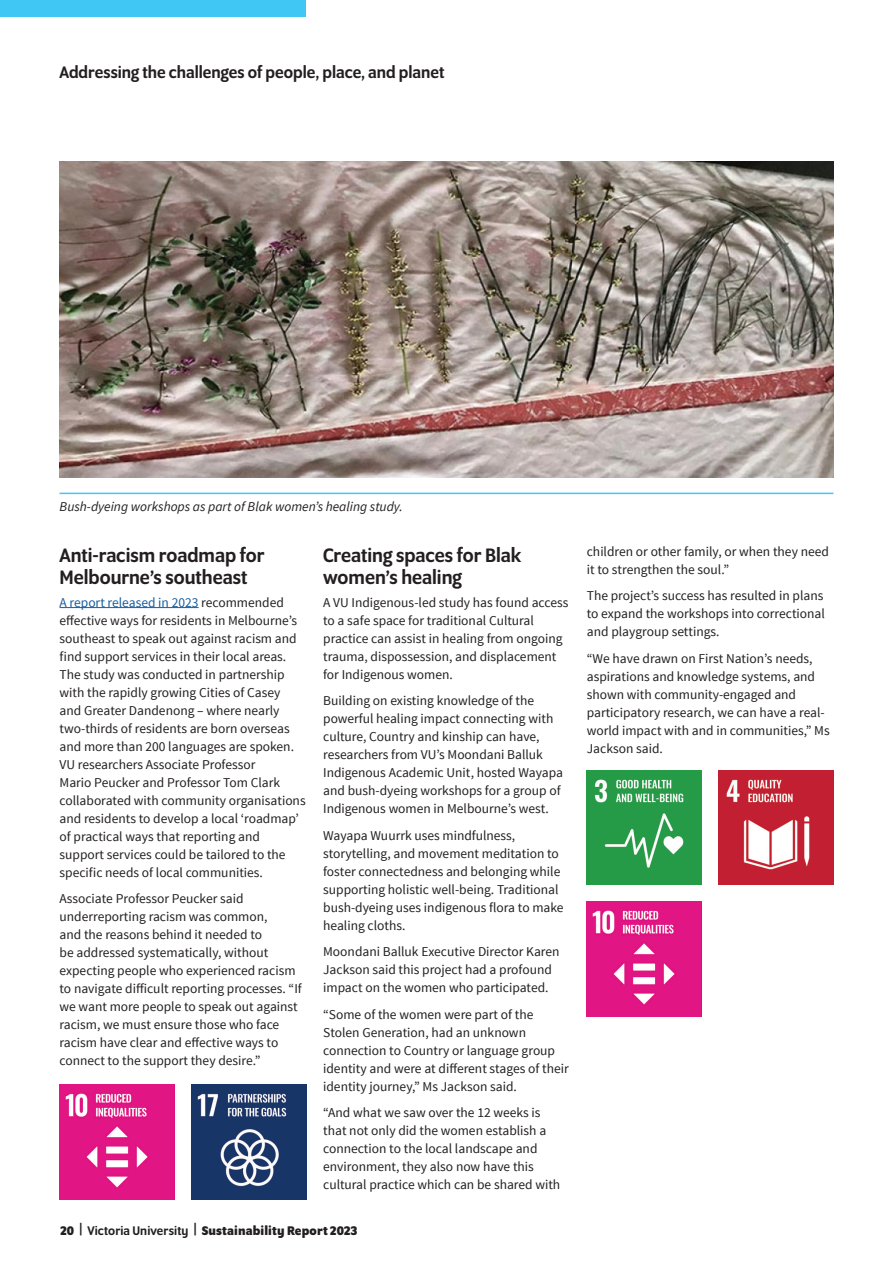
<style>
.page{position:relative;width:893px;height:1263px;background:#fff}
.page>*{position:absolute;margin:0;border:0;box-sizing:border-box;transform-origin:0 0}
.t1{font:500 21px/22.5px "Program OT";color:#231f20}
.t2{font:500 18px "Program OT";color:#231f20}
.t3{font:13.5px/18px "Source Sans Pro";color:#231f20}
.t4{font:italic 13.5px "Source Sans Pro";color:#231f20}
.t5{font:700 13.5px "Program OT";letter-spacing:.01em;color:#231f20}
.s1{color:#175d9e}
.s2{font-weight:500}
</style>
<div class="page">
<div style="left:0;top:0;width:306px;height:17px;background:#40c7f4"></div>
<hr style="left:60px;top:607px;width:139px;height:1px;background:#175d9e">
<img style="left:60px;top:1084px;width:114px;height:115px">
<img style="left:191px;top:1084px;width:115px;height:115px">
<img style="left:60px;top:162px;width:773px;height:315px">
<hr style="left:60px;top:493px;width:773px;height:1px;background:#40c7f4">
<img style="left:587px;top:902px;width:115px;height:115px">
<img style="left:587px;top:770px;width:115px;height:115px">
<img style="left:719px;top:770px;width:114px;height:115px">
<h2 class="t2" style="left:60px;top:62px;width:386px">Addressing the challenges of people, place, and planet</h2>
<p class="t4" style="left:60px;top:498px;width:345px">Bush-dyeing workshops as part of Blak women’s healing study.</p>
<h1 class="t1" style="left:60px;top:544px;width:206px">Anti-racism roadmap for<br>Melbourne’s southeast</h1>
<p class="t3" style="left:60px;top:593px;width:248px"><span class="s1">A report released in 2023</span> recommended effective ways for residents in Melbourne’s southeast to speak out against racism and find support services in their local areas.<br>The study was conducted in partnership with the rapidly growing Cities of Casey<br>and Greater Dandenong – where nearly two-thirds of residents are born overseas and more than 200 languages are spoken.<br>VU researchers Associate Professor<br>Mario Peucker and Professor Tom Clark collaborated with community organisations and residents to develop a local ‘roadmap’ of practical ways that reporting and support services could be tailored to the specific needs of local communities.</p>
<p class="t3" style="left:60px;top:890px;width:244px">Associate Professor Peucker said underreporting racism was common,<br>and the reasons behind it needed to<br>be addressed systematically, without expecting people who experienced racism to navigate difficult reporting processes. “If we want more people to speak out against racism, we must ensure those who face racism have clear and effective ways to connect to the support they desire.”</p>
<h1 class="t1" style="left:323px;top:544px;width:200px">Creating spaces for Blak women’s healing</h1>
<p class="t3" style="left:323px;top:593px;width:247px">A VU Indigenous-led study has found access to a safe space for traditional Cultural practice can assist in healing from ongoing trauma, dispossession, and displacement for Indigenous women.</p>
<p class="t3" style="left:323px;top:692px;width:241px">Building on existing knowledge of the powerful healing impact connecting with culture, Country and kinship can have, researchers from VU’s Moondani Balluk Indigenous Academic Unit, hosted Wayapa and bush-dyeing workshops for a group of Indigenous women in Melbourne’s west.</p>
<p class="t3" style="left:323px;top:826px;width:242px">Wayapa Wuurrk uses mindfulness, storytelling, and movement meditation to foster connectedness and belonging while supporting holistic well-being. Traditional bush-dyeing uses indigenous flora to make healing cloths.</p>
<p class="t3" style="left:323px;top:943px;width:238px">Moondani Balluk Executive Director Karen<br>Jackson said this project had a profound impact on the women who participated.</p>
<p class="t3" style="left:323px;top:1005px;width:247px">“Some of the women were part of the Stolen Generation, had an unknown connection to Country or language group identity and were at different stages of their identity journey,” Ms Jackson said.</p>
<p class="t3" style="left:323px;top:1104px;width:239px">“And what we saw over the 12 weeks is that not only did the women establish a connection to the local landscape and environment, they also now have this cultural practice which can be shared with</p>
<p class="t5" style="left:60px;top:1223px;width:298px">20 | <span class="s2">Victoria University</span> | Sustainability Report 2023</p>
<p class="t3" style="left:587px;top:542px;width:244px">children or other family, or when they need it to strengthen the soul.”</p>
<p class="t3" style="left:587px;top:587px;width:240px;text-align:justify">The project’s success has resulted in plans to expand the workshops into correctional and playgroup settings.</p>
<p class="t3" style="left:587px;top:649px;width:244px">“We have drawn on First Nation’s needs, aspirations and knowledge systems, and shown with community-engaged and participatory research, we can have a real&shy;world impact with and in communities,” Ms Jackson said.</p>
</div>
